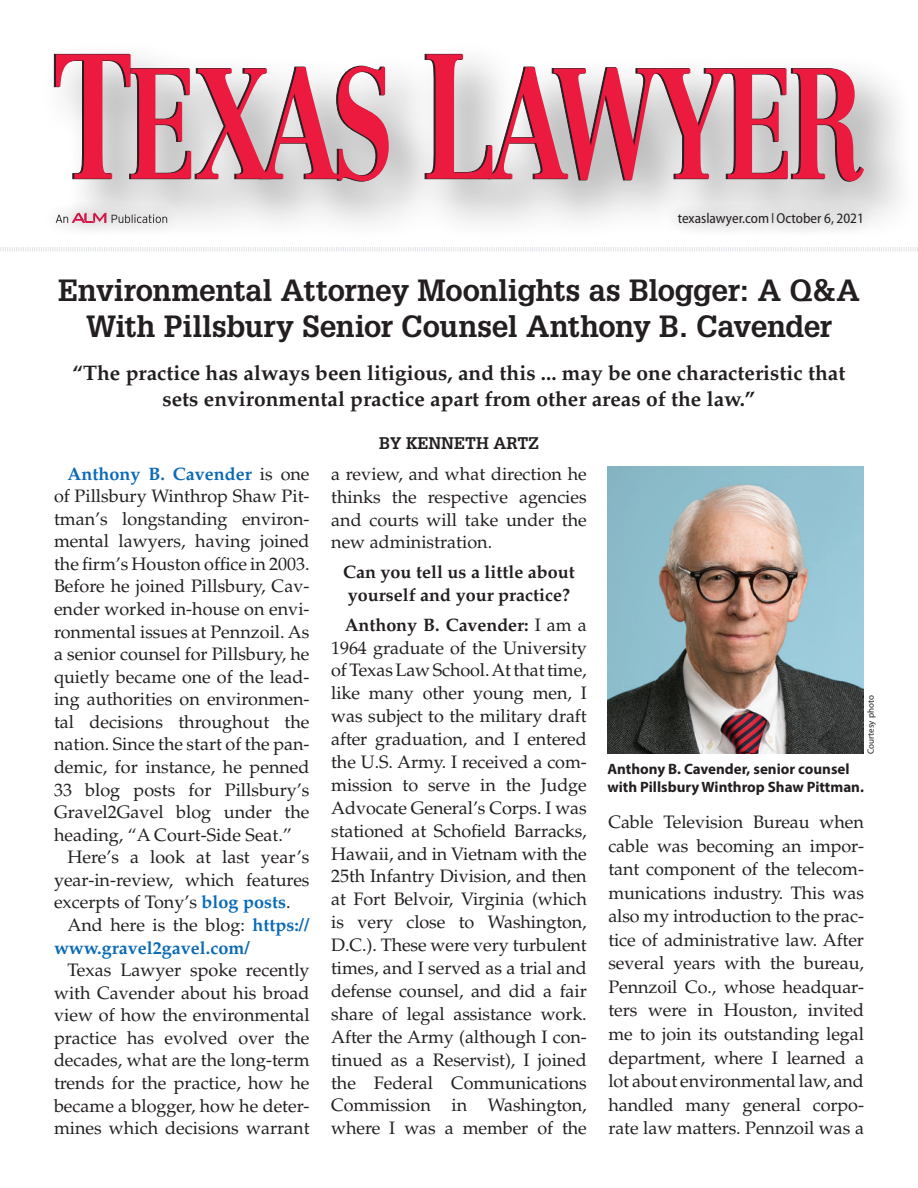
<style>
.page{position:relative;width:918px;height:1188px;background:#fff}
.page>*{position:absolute;margin:0;border:0;box-sizing:border-box;transform-origin:0 0}
.t1{font:700 30px/36px "Glypha LT Std";letter-spacing:-.015em;color:#231f20;text-align:center}
.t2{font:700 21px/25.2px "Palatino LT Std";color:#231f20;text-align:center}
.t3{font:18px/23px "Palatino LT Std";color:#231f20;text-align:justify}
.t4{font:700 18px/23px "Palatino LT Std";color:#231f20}
.t5{font:700 18px "Palatino LT Std";color:#0a6ab6}
.t6{font:700 16.5px "Glypha LT Std";color:#231f20}
.t7{font:700 15px/18px "Myriad Pro";color:#231f20}
.t8{font:semi-condensed 14.4px "Myriad Pro";color:#231f20}
.t9{font:9px "Myriad Pro";color:#231f20}
.s1{font-weight:400;color:#231f20}
.s2{font-weight:700;color:#0a6ab6}
.s3{font-weight:700}
</style>
<div class="page">
<div style="left:40px;top:40px;width:878px;height:202px;background:#231f20;opacity:.5"></div>
<svg style="left:54px;top:54px;width:335px;height:128px"></svg>
<svg style="left:424px;top:54px;width:440px;height:128px"></svg>
<div style="left:664px;top:199px;width:212px;height:40px;background:#231f20;opacity:.5"></div>
<div style="left:42px;top:199px;width:139px;height:39px;background:#231f20;opacity:.5"></div>
<svg style="left:112px;top:214px;width:55px;height:9px"></svg>
<svg style="left:56px;top:213px;width:50px;height:10px"></svg>
<svg style="left:0;top:247px;width:918px;height:5px"></svg>
<img style="left:608px;top:466px;width:256px;height:288px">
<p class="t8" style="left:678px;top:210px;width:188px">texaslawyer.com ❘ October 6, 2021</p>
<h1 class="t1" style="left:58px;top:271px;width:803px">Environmental Attorney Moonlights as Blogger: A Q&amp;A<br>With Pillsbury Senior Counsel Anthony B. Cavender</h1>
<p class="t2" style="left:73px;top:361px;width:774px">“The practice has always been litigious, and this ... may be one characteristic that sets environmental practice apart from other areas of the law.”</p>
<p class="t5" style="left:68px;top:463px;width:244px">Anthony B. Cavender <span class="s1">is one</span></p>
<p class="t3" style="left:54px;top:485px;width:257px">of Pillsbury Winthrop Shaw Pit-</p>
<p class="t3" style="left:54px;top:507px;width:257px">tman’s longstanding environ-</p>
<p class="t3" style="left:54px;top:530px;width:257px">mental lawyers, having joined</p>
<p class="t3" style="left:54px;top:553px;width:257px">the firm’s Houston office in 2003.</p>
<p class="t3" style="left:54px;top:575px;width:257px">Before he joined Pillsbury, Cav-</p>
<p class="t3" style="left:54px;top:598px;width:257px">ender worked in-house on envi-</p>
<p class="t3" style="left:54px;top:620px;width:257px">ronmental issues at Pennzoil. As</p>
<p class="t3" style="left:54px;top:643px;width:257px">a senior counsel for Pillsbury, he</p>
<p class="t3" style="left:54px;top:665px;width:257px">quietly became one of the lead-</p>
<p class="t3" style="left:54px;top:688px;width:257px">ing authorities on environmen-</p>
<p class="t3" style="left:54px;top:711px;width:257px">tal decisions throughout the</p>
<p class="t3" style="left:54px;top:733px;width:257px">nation. Since the start of the pan-</p>
<p class="t3" style="left:54px;top:756px;width:257px">demic, for instance, he penned</p>
<p class="t3" style="left:54px;top:778px;width:257px">33 blog posts for Pillsbury’s</p>
<p class="t3" style="left:54px;top:801px;width:257px">Gravel2Gavel blog under the</p>
<p class="t3" style="left:54px;top:823px;width:239px">heading, “A Court-Side Seat.”</p>
<p class="t3" style="left:68px;top:846px;width:244px">Here’s a look at last year’s</p>
<p class="t3" style="left:54px;top:869px;width:257px">year-in-review, which features</p>
<p class="t3" style="left:54px;top:891px;width:238px">excerpts of Tony’s <span class="s2">blog posts</span>.</p>
<p class="t3" style="left:68px;top:914px;width:244px">And here is the blog: <span class="s2">https://</span></p>
<p class="t5" style="left:54px;top:937px;width:197px">www.gravel2gavel.com/</p>
<p class="t3" style="left:54px;top:959px;width:257px;line-height:22.5px;text-indent:14px">Texas Lawyer spoke recently with Cavender about his broad view of how the environmental practice has evolved over the decades, what are the long-term trends for the practice, how he became a blogger, how he deter&shy;mines which decisions warrant</p>
<p class="t6" style="left:379px;top:433px;width:161px">By Kenneth Artz</p>
<p class="t3" style="left:331px;top:462px;width:257px">a review, and what direction he thinks the respective agencies and courts will take under the new administration.</p>
<p class="t4" style="left:343px;top:561px;width:233px">Can you tell us a little about yourself and your practice?</p>
<p class="t3" style="left:331px;top:613px;width:257px;text-indent:14px"><span class="s3">Anthony B. Cavender:</span> I am a 1964 graduate of the University of Texas Law School. At that time, like many other young men, I was subject to the military draft after graduation, and I entered the U.S. Army. I received a com&shy;mission to serve in the Judge Advocate General’s Corps. I was stationed at Schofield Barracks, Hawaii, and in Vietnam with the 25th Infantry Division, and then at Fort Belvoir, Virginia (which is very close to Washington, D.C.). These were very turbulent times, and I served as a trial and defense counsel, and did a fair share of legal assistance work.<br>After the Army (although I con&shy;tinued as a Reservist), I joined the Federal Communications Commission in Washington, where I was a member of the</p>
<p class="t9" style="left:865px;top:754px;width:60px;rotate:-90deg">Courtesy photo</p>
<p class="t7" style="left:608px;top:759px;width:258px">Anthony B. Cavender, senior counsel with Pillsbury Winthrop Shaw Pittman.</p>
<p class="t3" style="left:608px;top:810px;width:257px;line-height:23.5px">Cable Television Bureau when cable was becoming an impor&shy;tant component of the telecom&shy;munications industry. This was also my introduction to the prac&shy;tice of administrative law. After several years with the bureau, Pennzoil Co., whose headquar&shy;ters were in Houston, invited me to join its outstanding legal department, where I learned a lot about environmental law, and handled many general corpo&shy;rate law matters. Pennzoil was a</p>
</div>
